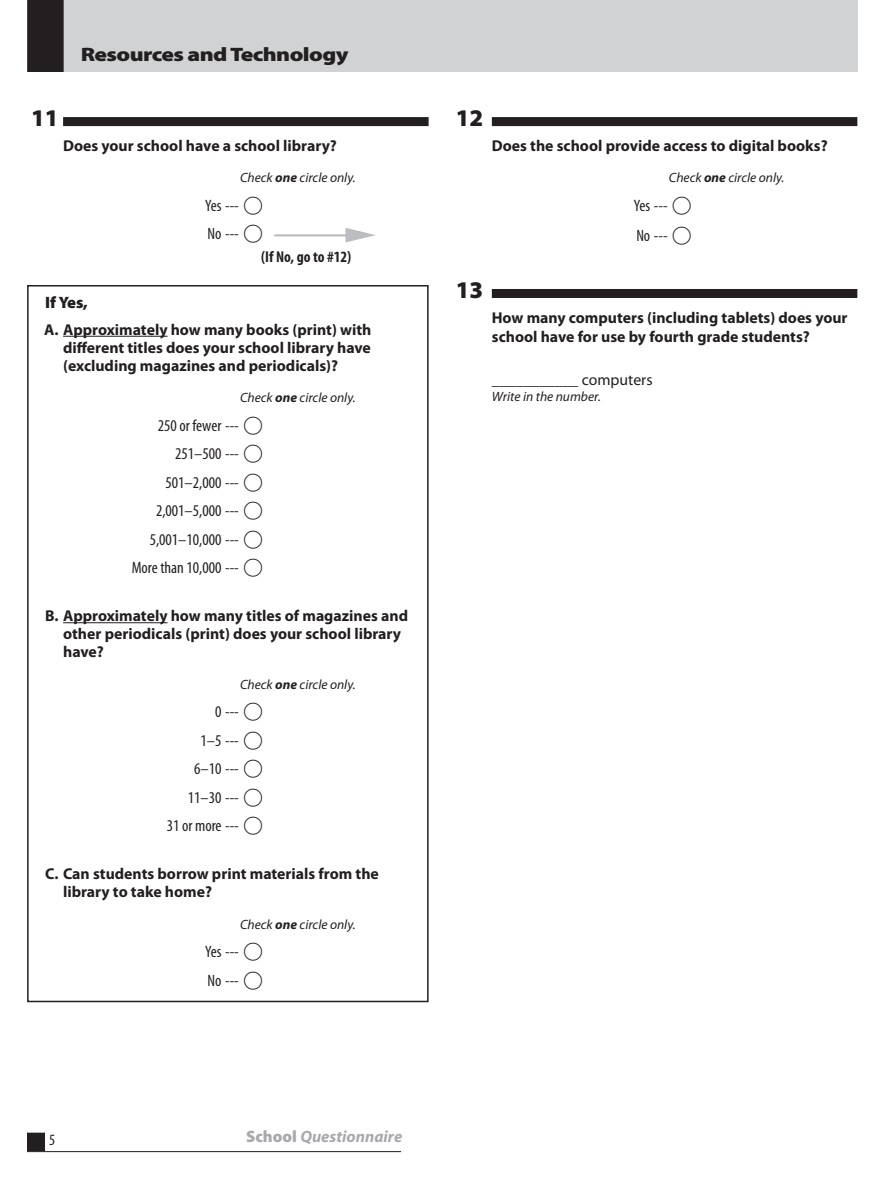
<style>
.page{position:relative;width:893px;height:1188px;background:#fff}
.page>*{position:absolute;margin:0;border:0;box-sizing:border-box;transform-origin:0 0}
.Numbers{font:900 24px "Myriad Pro";color:#231f20}
.SubSectionHeader{font:900 19.5px "Myriad Pro";letter-spacing:-.025em;color:#231f20;scale:1.2 1}
.OptionVertical{font:condensed 16.5px "Myriad Pro";color:#231f20}
.t1{font:italic 700 16.5px "Myriad Pro";color:#a8a9ad}
.IfYes{font:900 16.5px "Myriad Pro";color:#231f20}
.Stem{font:700 15.75px/18.9px "Myriad Pro";color:#231f20}
.StemPart_betc{font:700 15.75px/18px "Myriad Pro";color:#231f20}
.StemPart_a{font:700 15.75px/18px "Myriad Pro";color:#231f20;text-align:justify}
.Blank{font:15.75px "Myriad Pro";color:#231f20}
.OptionVertSkipTo{font:700 condensed 15.75px "Myriad Pro";color:#231f20}
.t2{font:condensed 15.75px "Myriad Pro";color:#231f20}
.InstructOptionHor{font:italic 13.5px "Myriad Pro";color:#231f20}
.InstructBlank{font:italic 13.5px "Myriad Pro";color:#231f20}
.s1{font-weight:700}
.s2{font-family:"TIMSS options";font-stretch:normal;font-size:22.5px}
.s3{font-weight:900;font-style:normal}
</style>
<div class="page">
<div style="left:28px;top:1133px;width:16px;height:17px;background:#231f20"></div>
<div style="left:27px;top:1133px;width:18px;height:18px;border:2px solid #231f20"></div>
<hr style="left:27px;top:1151px;width:374px;height:1px;background:#231f20">
<div style="left:492px;top:117px;width:365px;height:9px;background:#231f20"></div>
<div style="left:492px;top:289px;width:365px;height:9px;background:#231f20"></div>
<div style="left:63px;top:117px;width:366px;height:9px;background:#231f20"></div>
<hr style="left:274px;top:234px;width:77px;height:3px;background:#bcbdc0">
<div style="left:27px;top:285px;width:402px;height:717px;border:2px solid #231f20"></div>
<hr style="left:63px;top:336px;width:105px;height:1px;background:#231f20">
<hr style="left:63px;top:622px;width:105px;height:1px;background:#231f20">
<svg style="left:345px;top:228px;width:31px;height:14px"></svg>
<div style="left:27px;top:0;width:830px;height:72px;background:#d1d2d4"></div>
<div style="left:27px;top:0;width:37px;height:72px;background:#231f20"></div>
<p class="Numbers" style="left:31px;top:102px;width:29px">11</p>
<p class="SubSectionHeader" style="left:81px;top:42px;width:225px">Resources and Technology</p>
<p class="Stem" style="left:63px;top:136px;width:275px">Does your school have a school library?</p>
<p class="InstructOptionHor" style="left:240px;top:170px;width:117px">Check <span class="s1">one</span> circle only.</p>
<p class="OptionVertical" style="left:205px;top:195px;width:59px">Yes --- <span class="s2">A</span></p>
<p class="OptionVertical" style="left:208px;top:224px;width:57px">No --- <span class="s2">A</span></p>
<p class="OptionVertSkipTo" style="left:261px;top:247px;width:92px">(If No, go to #12)</p>
<p class="IfYes" style="left:45px;top:291px;width:44px">If Yes,</p>
<p class="StemPart_a" style="left:63px;top:320px;width:310px;text-indent:-19px">A. Approximately how many books (print) with different titles does your school library have (excluding magazines and periodicals)?</p>
<p class="InstructOptionHor" style="left:240px;top:389px;width:117px">Check <span class="s1">one</span> circle only.</p>
<p class="OptionVertical" style="left:158px;top:415px;width:107px">250 or fewer --- <span class="s2">A</span></p>
<p class="OptionVertical" style="left:175px;top:444px;width:89px">251–500 --- <span class="s2">A</span></p>
<p class="OptionVertical" style="left:166px;top:472px;width:99px">501–2,000 --- <span class="s2">A</span></p>
<p class="OptionVertical" style="left:156px;top:501px;width:109px">2,001–5,000 --- <span class="s2">A</span></p>
<p class="OptionVertical" style="left:150px;top:529px;width:115px">5,001–10,000 --- <span class="s2">A</span></p>
<p class="OptionVertical" style="left:132px;top:558px;width:133px">More than 10,000 --- <span class="s2">A</span></p>
<p class="StemPart_betc" style="left:63px;top:606px;width:346px;text-indent:-18px">B. Approximately how many titles of magazines and other periodicals (print) does your school library have?</p>
<p class="InstructOptionHor" style="left:240px;top:676px;width:117px">Check <span class="s1">one</span> circle only.</p>
<p class="OptionVertical" style="left:215px;top:702px;width:49px">0--- <span class="s2">A</span></p>
<p class="OptionVertical" style="left:201px;top:730px;width:64px">1–5 --- <span class="s2">A</span></p>
<p class="OptionVertical" style="left:194px;top:759px;width:70px">6–10 --- <span class="s2">A</span></p>
<p class="OptionVertical" style="left:188px;top:787px;width:77px">11–30 --- <span class="s2">A</span></p>
<p class="OptionVertical" style="left:167px;top:816px;width:98px">31 or more --- <span class="s2">A</span></p>
<p class="StemPart_betc" style="left:63px;top:864px;width:317px;text-indent:-18px">C. Can students borrow print materials from the library to take home?</p>
<p class="InstructOptionHor" style="left:240px;top:916px;width:117px">Check <span class="s1">one</span> circle only.</p>
<p class="OptionVertical" style="left:205px;top:942px;width:59px">Yes --- <span class="s2">A</span></p>
<p class="OptionVertical" style="left:208px;top:970px;width:57px">No --- <span class="s2">A</span></p>
<p class="Numbers" style="left:456px;top:102px;width:29px">12</p>
<p class="Stem" style="left:492px;top:136px;width:337px">Does the school provide access to digital books?</p>
<p class="InstructOptionHor" style="left:669px;top:170px;width:117px">Check <span class="s1">one</span> circle only.</p>
<p class="OptionVertical" style="left:634px;top:195px;width:59px">Yes --- <span class="s2">A</span></p>
<p class="OptionVertical" style="left:636px;top:225px;width:57px">No --- <span class="s2">A</span></p>
<p class="Numbers" style="left:456px;top:274px;width:29px">13</p>
<p class="Stem" style="left:492px;top:308px;width:357px">How many computers (including tablets) does your school have for use by fourth grade students?</p>
<p class="Blank" style="left:492px;top:370px;width:162px">___________ computers</p>
<p class="InstructBlank" style="left:492px;top:389px;width:111px">Write in the number.</p>
<p class="t2" style="left:49px;top:1130px;width:8px">5</p>
<p class="t1" style="left:246px;top:1126px;width:158px"><span class="s3">School</span> Questionnaire</p>
</div>
